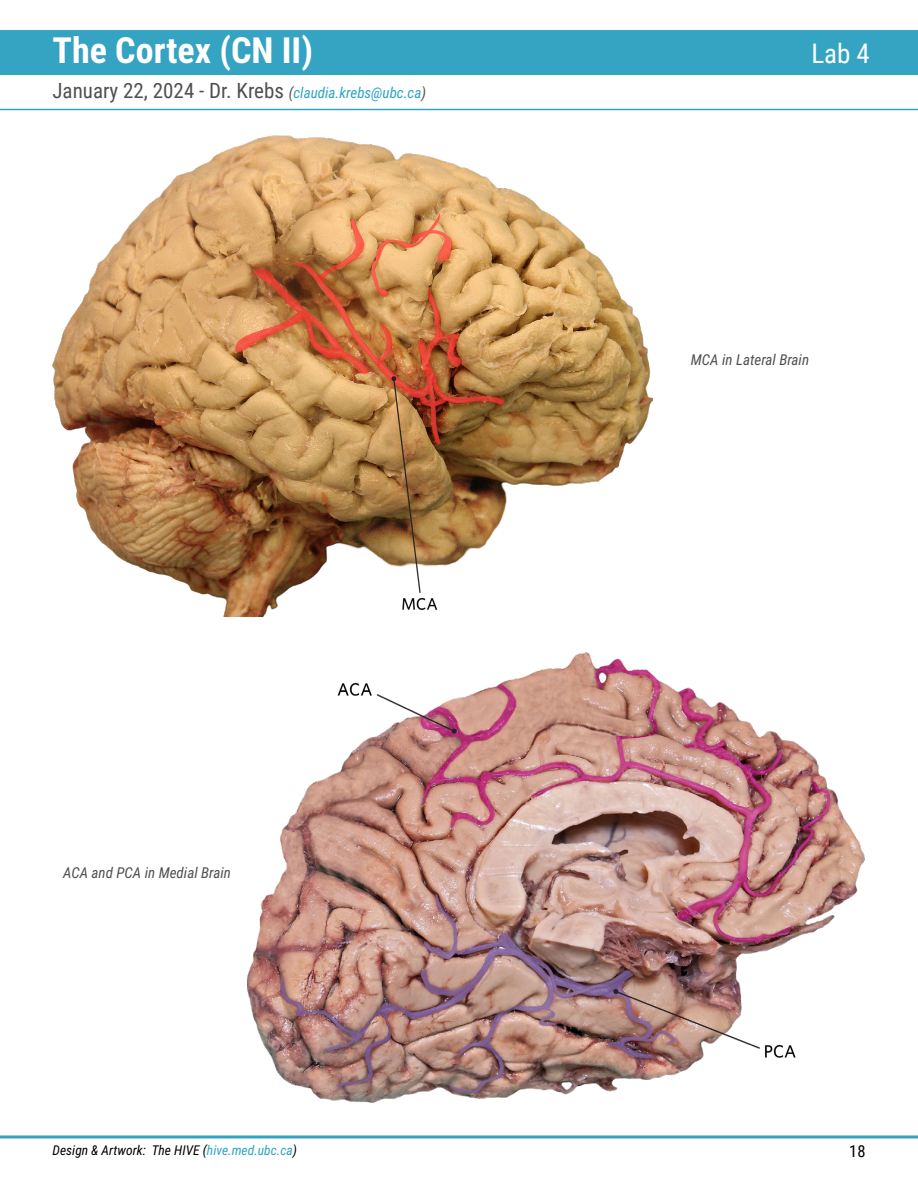
<style>
.page{position:relative;width:918px;height:1188px;background:#fff}
.page>*{position:absolute;margin:0;border:0;box-sizing:border-box;transform-origin:0 0}
.t1{font:700 36px "Roboto Condensed";color:#fff}
.t2{font:27px "Roboto Condensed";color:#fff}
.t3{font:21px "Roboto Condensed";color:#505050}
.t4{font:16.5px "Roboto Condensed";color:#000101}
.t5{font:italic 15px "Roboto Condensed";color:#51504f}
.t6{font:italic 13.5px "Roboto Condensed";color:#000}
.s1{font-style:italic;font-size:15px}
.s2{font-style:italic;font-size:15px;color:#2da3c2}
.s3{color:#2da3c2}
</style>
<div class="page">
<div style="left:0;top:30px;width:918px;height:45px;background:#35a3c2"></div>
<hr style="left:0;top:109px;width:918px;height:1px;background:#35a3c2">
<hr style="left:0;top:1136px;width:918px;height:2px;background:#35a3c2">
<img style="left:52px;top:135px;width:600px;height:481px">
<img style="left:248px;top:652px;width:616px;height:451px">
<h1 class="t1" style="left:52px;top:25px;width:262px">The Cortex (CN II)</h1>
<p class="t2" style="left:811px;top:34px;width:60px">Lab 4</p>
<p class="t3" style="left:52px;top:76px;width:375px">January 22, 2024 - Dr. Krebs <span class="s1">(</span><span class="s2">claudia.krebs@ubc.ca</span><span class="s1">)</span></p>
<p class="t5" style="left:63px;top:862px;width:169px">ACA and PCA in Medial Brain</p>
<p class="t5" style="left:691px;top:349px;width:120px">MCA in Lateral Brain</p>
<p class="t6" style="left:52px;top:1140px;width:246px">Design &amp; Artwork: The HIVE (<span class="s3">hive.med.ubc.ca</span>)</p>
<p class="t4" style="left:849px;top:1139px;width:18px">18</p>
</div>
